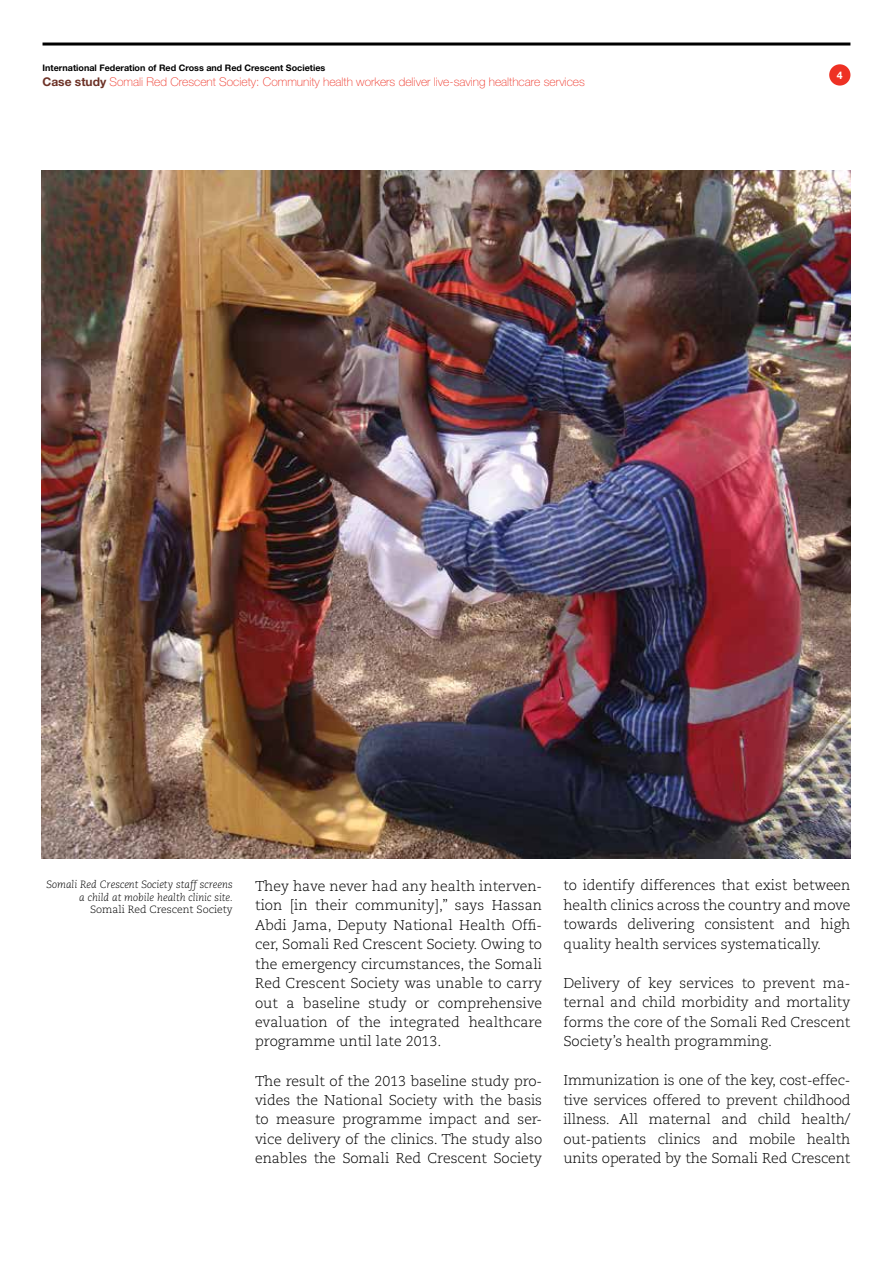
<style>
.page{position:relative;width:893px;height:1263px;background:#fff}
.page>*{position:absolute;margin:0;border:0;box-sizing:border-box;transform-origin:0 0}
.t1{font:300 14.25px/19.5px "Caecilia LT Std";letter-spacing:-.005em;color:#000;text-align:justify}
.t2{font:100 12px "Helvetica Neue";color:#ee3124}
.t3{font:italic 300 10.5px/12.6px "Caecilia LT Std";color:#000;text-align:right}
.t4{font:300 10.5px "Caecilia LT Std";color:#000}
.t5{font:700 10.5px "Helvetica Neue";color:#fff}
.t6{font:700 9px "Helvetica Neue LT Std";color:#000}
.s1{font-weight:700;color:#6d3227}
</style>
<div class="page">
<hr style="left:43px;top:43px;width:807px;height:3px;background:#000">
<div style="left:829px;top:64px;width:21px;height:22px;background:#ee3124;border-radius:50%"></div>
<img style="left:41px;top:170px;width:809px;height:688px">
<p class="t6" style="left:43px;top:62px;width:284px">International Federation of Red Cross and Red Crescent Societies</p>
<p class="t2" style="left:43px;top:74px;width:544px"><span class="s1">Case study</span> Somali Red Crescent Society: Community health workers deliver live-saving healthcare services</p>
<p class="t5" style="left:837px;top:69px;width:7px">4</p>
<p class="t3" style="left:46px;top:878px;width:188px">Somali Red Crescent Society staff screens a child at mobile health clinic site.</p>
<p class="t4" style="left:90px;top:904px;width:144px">Somali Red Crescent Society</p>
<p class="t1" style="left:255px;top:876px;width:289px">They have never had any health interven&shy;tion [in their community],” says Hassan Abdi Jama, Deputy National Health Offi&shy;cer, Somali Red Crescent Society. Owing to the emergency circumstances, the Somali Red Crescent Society was unable to carry out a baseline study or comprehensive evaluation of the integrated healthcare programme until late 2013.</p>
<p class="t1" style="left:255px;top:1071px;width:289px">The result of the 2013 baseline study pro&shy;vides the National Society with the basis to measure programme impact and ser&shy;vice delivery of the clinics. The study also enables the Somali Red Crescent Society</p>
<p class="t1" style="left:563px;top:876px;width:289px">to identify differences that exist between health clinics across the country and move towards delivering consistent and high quality health services systematically.</p>
<p class="t1" style="left:563px;top:973px;width:289px">Delivery of key services to prevent ma&shy;ternal and child morbidity and mortality forms the core of the Somali Red Crescent Society’s health programming.</p>
<p class="t1" style="left:563px;top:1071px;width:289px">Immunization is one of the key, cost-effec&shy;tive services offered to prevent childhood illness. All maternal and child health/ out-patients clinics and mobile health units operated by the Somali Red Crescent</p>
</div>
